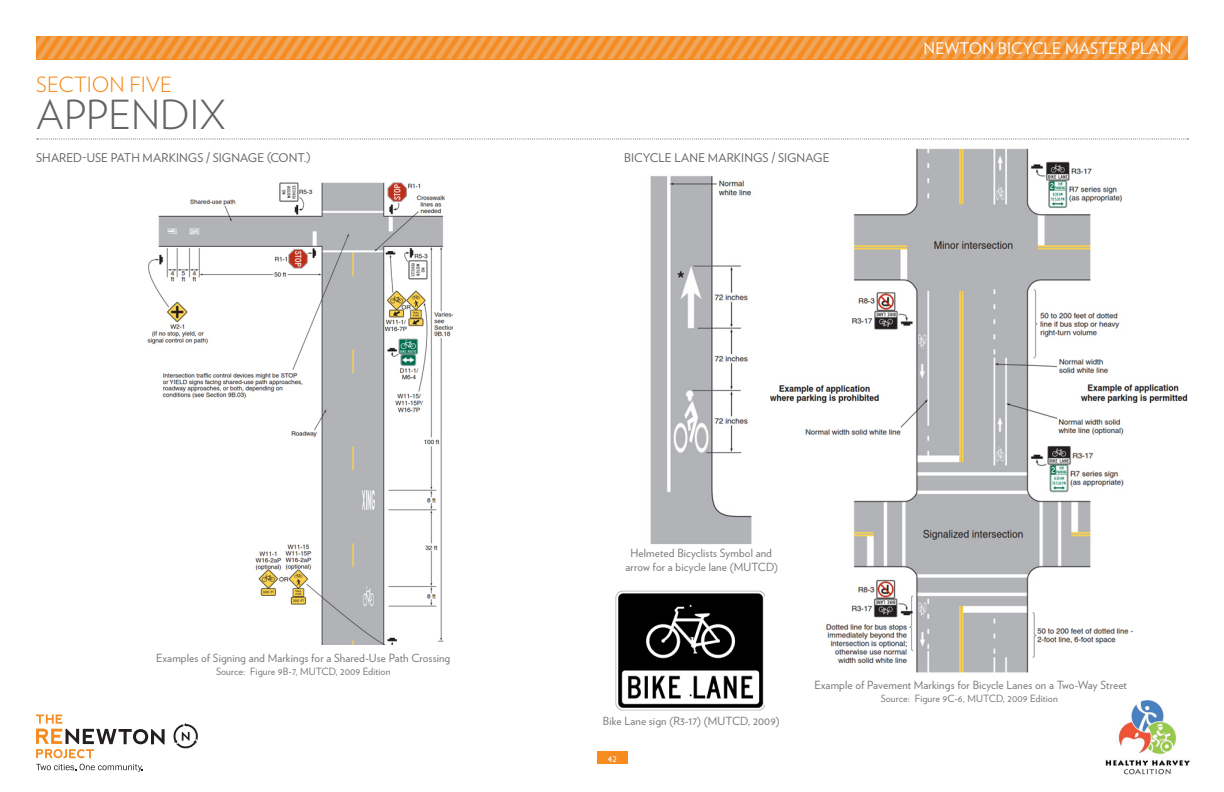
<style>
.page{position:relative;width:1224px;height:792px;background:#fff}
.page>*{position:absolute;margin:0;border:0;box-sizing:border-box;transform-origin:0 0}
.Section_Heading{font:300 40px "Verlag";color:#636366}
.Section_Number{font:300 21px "Verlag";color:#f68b1f}
.t1{font:16px "Verlag";letter-spacing:.01em;color:#fff}
.Body_Copy{font:12px "Verlag";letter-spacing:.01em;color:#636366}
.t2{font:11.2px "Verlag";letter-spacing:.01em;color:#76787b}
.t3{font:10px "Verlag";letter-spacing:.01em;color:#76787b}
.t4{font:10px "Verlag";color:#fff}
</style>
<div class="page">
<div style="left:36px;top:36px;width:1152px;height:24px;background:#f58f28"></div>
<svg style="left:36px;top:36px;width:1152px;height:23px"></svg>
<svg style="left:173px;top:723px;width:25px;height:26px"></svg>
<svg style="left:36px;top:715px;width:129px;height:43px"></svg>
<svg style="left:36px;top:764px;width:107px;height:8px"></svg>
<img style="left:1105px;top:700px;width:85px;height:75px">
<div style="left:597px;top:752px;width:30px;height:12px;background:#f68b1f"></div>
<img style="left:757px;top:138px;width:432px;height:535px">
<img style="left:650px;top:175px;width:102px;height:369px">
<img style="left:616px;top:587px;width:149px;height:124px">
<img style="left:147px;top:182px;width:306px;height:462px">
<svg style="left:37px;top:139px;width:1152px;height:1px"></svg>
<p class="Section_Number" style="left:36px;top:69px;width:137px">SECTION FIVE</p>
<p class="Section_Heading" style="left:36px;top:85px;width:192px">APPENDIX</p>
<p class="Body_Copy" style="left:36px;top:149px;width:276px">SHARED-USE PATH MARKINGS / SIGNAGE (CONT.)</p>
<p class="Body_Copy" style="left:624px;top:149px;width:207px">BICYCLE LANE MARKINGS / SIGNAGE</p>
<h3 class="t1" style="left:924px;top:37px;width:249px">NEWTON BICYCLE MASTER PLAN</h3>
<p class="t2" style="left:156px;top:649px;width:296px">Examples of Signing and Markings for a Shared-Use Path Crossing</p>
<p class="t3" style="left:216px;top:664px;width:176px">Source: Figure 9B-7, MUTCD, 2009 Edition</p>
<p class="t2" style="left:631px;top:545px;width:143px">Helmeted Bicyclists Symbol and</p>
<p class="t2" style="left:626px;top:559px;width:154px">arrow for a bicycle lane (MUTCD)</p>
<p class="t2" style="left:603px;top:713px;width:178px">Bike Lane sign (R3-17) (MUTCD, 2009)</p>
<p class="t4" style="left:608px;top:751px;width:11px">42</p>
<p class="t2" style="left:815px;top:676px;width:314px">Example of Pavement Markings for Bicycle Lanes on a Two-Way Street</p>
<p class="t3" style="left:881px;top:691px;width:179px">Source: Figure 9C-6, MUTCD, 2009 Edition</p>
</div>
